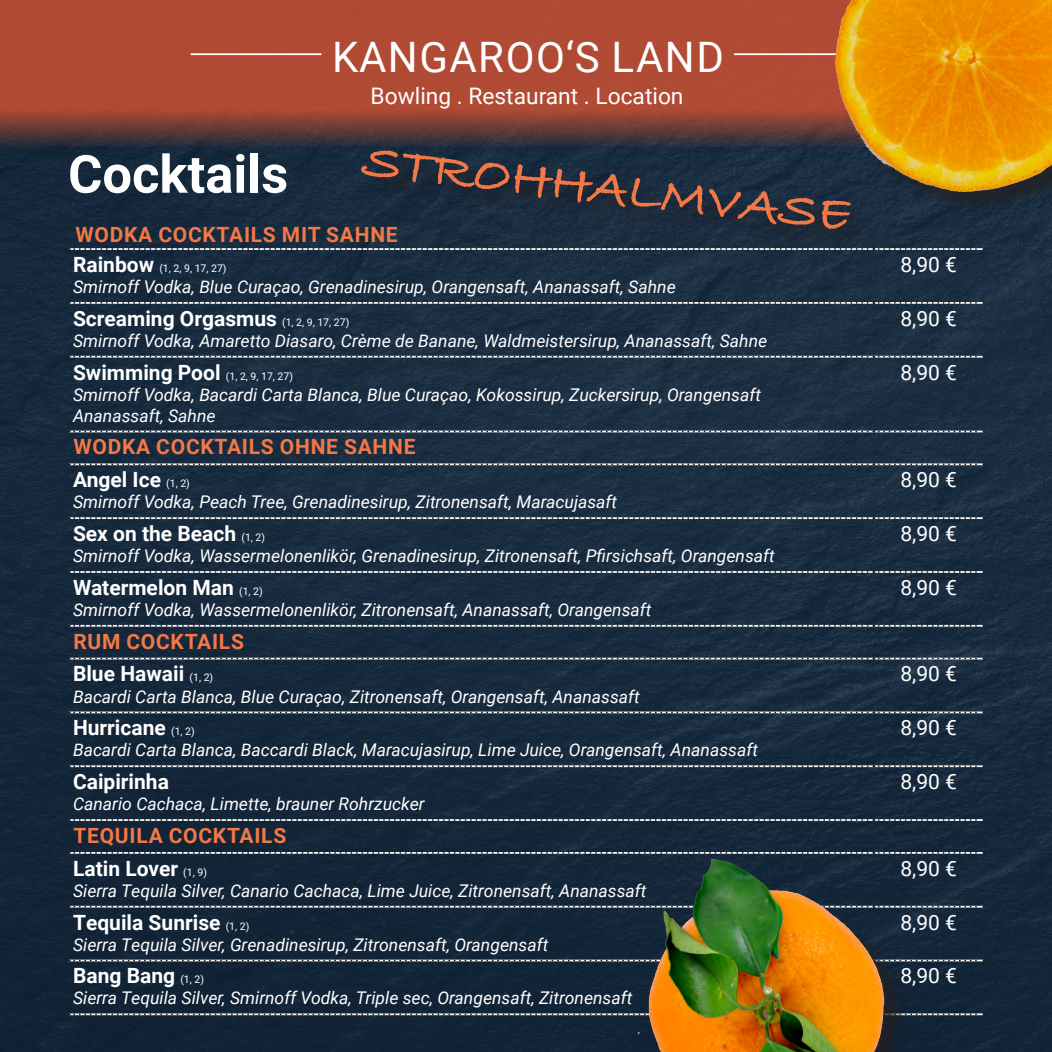
<style>
.page{position:relative;width:1052px;height:1052px;background:#172a3d}
.page>*{position:absolute;margin:0;border:0;box-sizing:border-box;transform-origin:0 0}
.t1{font:700 52.5px "Bradley Hand ITCTT";color:#f47846}
.t2{font:700 52.5px "Roboto";color:#fff}
.t3{font:42px "Roboto";letter-spacing:.035em;color:#fff}
.t4{font:22.75px "Roboto";color:#fff}
.t5{font:700 21px "Roboto";color:#fff}
.t6{font:700 21px "Roboto";letter-spacing:.035em;color:#f47846}
.t7{font:21px "Roboto";color:#fff}
.t8{font:italic 17.5px "Roboto";color:#fff}
.t9{font:10.5px "Roboto";color:#fff}
.s1{font-weight:700;font-size:21px}
.s2{font-weight:400;font-size:10.5px}
</style>
<div class="page">
<svg style="left:0;top:0;width:772px;height:148px;background:#9c4634"></svg>
<svg style="left:69px;top:248px;width:915px;height:2px"></svg>
<svg style="left:69px;top:302px;width:915px;height:2px;background:#b8b9bb"></svg>
<svg style="left:69px;top:356px;width:915px;height:1px"></svg>
<svg style="left:69px;top:431px;width:915px;height:1px"></svg>
<svg style="left:69px;top:463px;width:915px;height:2px;background:#a3a6aa"></svg>
<svg style="left:69px;top:517px;width:915px;height:2px;background:#b5b6b9"></svg>
<svg style="left:69px;top:571px;width:915px;height:2px;background:#b9babc"></svg>
<svg style="left:69px;top:625px;width:915px;height:1px"></svg>
<svg style="left:69px;top:658px;width:915px;height:1px"></svg>
<svg style="left:69px;top:711px;width:915px;height:2px;background:#999da2"></svg>
<svg style="left:69px;top:765px;width:915px;height:2px;background:#abadb1"></svg>
<svg style="left:69px;top:819px;width:915px;height:2px;background:#b8b9bb"></svg>
<svg style="left:69px;top:852px;width:915px;height:1px"></svg>
<svg style="left:69px;top:906px;width:915px;height:1px"></svg>
<svg style="left:69px;top:959px;width:915px;height:2px"></svg>
<svg style="left:69px;top:1013px;width:915px;height:2px"></svg>
<img style="left:566px;top:856px;width:402px;height:196px">
<div style="left:364px;top:153px;width:507px;height:97px;background:#1a2b3e"></div>
<hr style="left:191px;top:53px;width:130px;height:2px;background:#fff">
<hr style="left:734px;top:53px;width:131px;height:2px;background:#fff">
<div style="left:838px;top:0;width:214px;height:212px;background:#231f20;opacity:.75"></div>
<img style="left:772px;top:0;width:280px;height:198px">
<p class="t3" style="left:332px;top:27px;width:393px">KANGAROO‘S LAND</p>
<p class="t4" style="left:370px;top:80px;width:314px">Bowling . Restaurant . Location</p>
<p class="t1" style="left:367px;top:122px;width:492px;rotate:6deg">STROHHALMVASE</p>
<p class="t2" style="left:68px;top:137px;width:222px">Cocktails</p>
<p class="t6" style="left:75px;top:220px;width:324px">WODKA COCKTAILS MIT SAHNE</p>
<p class="t9" style="left:73px;top:261px;width:155px"><span class="s1">Rainbow</span> (1, 2, 9, 17, 27)</p>
<p class="t8" style="left:73px;top:274px;width:604px">Smirnoff Vodka, Blue Curaçao, Grenadinesirup, Orangensaft, Ananassaft, Sahne</p>
<p class="t5" style="left:73px;top:303px;width:278px">Screaming Orgasmus <span class="s2">(1, 2, 9, 17, 27)</span></p>
<p class="t8" style="left:73px;top:328px;width:695px">Smirnoff Vodka, Amaretto Diasaro, Crème de Banane, Waldmeistersirup, Ananassaft, Sahne</p>
<p class="t9" style="left:73px;top:368px;width:221px"><span class="s1">Swimming Pool</span> (1, 2, 9, 17, 27)</p>
<p class="t8" style="left:73px;top:382px;width:689px">Smirnoff Vodka, Bacardi Carta Blanca, Blue Curaçao, Kokossirup, Zuckersirup, Orangensaft</p>
<p class="t8" style="left:73px;top:403px;width:144px">Ananassaft, Sahne</p>
<p class="t6" style="left:73px;top:432px;width:344px">WODKA COCKTAILS OHNE SAHNE</p>
<p class="t5" style="left:73px;top:465px;width:118px">Angel Ice <span class="s2">(1, 2)</span></p>
<p class="t8" style="left:73px;top:490px;width:546px">Smirnoff Vodka, Peach Tree, Grenadinesirup, Zitronensaft, Maracujasaft</p>
<p class="t5" style="left:73px;top:519px;width:194px">Sex on the Beach <span class="s2">(1, 2)</span></p>
<p class="t8" style="left:73px;top:543px;width:703px">Smirnoff Vodka, Wassermelonenlikör, Grenadinesirup, Zitronensaft, Pfirsichsaft, Orangensaft</p>
<p class="t5" style="left:73px;top:572px;width:191px">Watermelon Man <span class="s2">(1, 2)</span></p>
<p class="t8" style="left:73px;top:597px;width:580px">Smirnoff Vodka, Wassermelonenlikör, Zitronensaft, Ananassaft, Orangensaft</p>
<p class="t6" style="left:73px;top:626px;width:172px">RUM COCKTAILS</p>
<p class="t5" style="left:73px;top:659px;width:142px">Blue Hawaii <span class="s2">(1, 2)</span></p>
<p class="t8" style="left:73px;top:684px;width:568px">Bacardi Carta Blanca, Blue Curaçao, Zitronensaft, Orangensaft, Ananassaft</p>
<p class="t5" style="left:73px;top:713px;width:123px">Hurricane <span class="s2">(1, 2)</span></p>
<p class="t8" style="left:73px;top:738px;width:686px">Bacardi Carta Blanca, Baccardi Black, Maracujasirup, Lime Juice, Orangensaft, Ananassaft</p>
<p class="t5" style="left:73px;top:767px;width:97px">Caipirinha</p>
<p class="t8" style="left:73px;top:791px;width:353px">Canario Cachaca, Limette, brauner Rohrzucker</p>
<p class="t6" style="left:73px;top:820px;width:214px">TEQUILA COCKTAILS</p>
<p class="t5" style="left:73px;top:853px;width:135px">Latin Lover <span class="s2">(1, 9)</span></p>
<p class="t8" style="left:73px;top:878px;width:575px">Sierra Tequila Silver, Canario Cachaca, Lime Juice, Zitronensaft, Ananassaft</p>
<p class="t5" style="left:73px;top:907px;width:178px">Tequila Sunrise <span class="s2">(1, 2)</span></p>
<p class="t8" style="left:73px;top:932px;width:477px">Sierra Tequila Silver, Grenadinesirup, Zitronensaft, Orangensaft</p>
<p class="t5" style="left:73px;top:961px;width:132px">Bang Bang <span class="s2">(1, 2)</span></p>
<p class="t8" style="left:73px;top:986px;width:561px">Sierra Tequila Silver, Smirnoff Vodka, Triple sec, Orangensaft, Zitronensaft</p>
<p class="t7" style="left:900px;top:250px;width:58px">8,90 €</p>
<p class="t7" style="left:900px;top:303px;width:58px">8,90 €</p>
<p class="t7" style="left:900px;top:357px;width:58px">8,90 €</p>
<p class="t7" style="left:900px;top:465px;width:58px">8,90 €</p>
<p class="t7" style="left:900px;top:519px;width:58px">8,90 €</p>
<p class="t7" style="left:900px;top:572px;width:58px">8,90 €</p>
<p class="t7" style="left:900px;top:659px;width:58px">8,90 €</p>
<p class="t7" style="left:900px;top:713px;width:58px">8,90 €</p>
<p class="t7" style="left:900px;top:767px;width:58px">8,90 €</p>
<p class="t7" style="left:900px;top:853px;width:58px">8,90 €</p>
<p class="t7" style="left:900px;top:907px;width:58px">8,90 €</p>
<p class="t7" style="left:900px;top:961px;width:58px">8,90 €</p>
</div>
